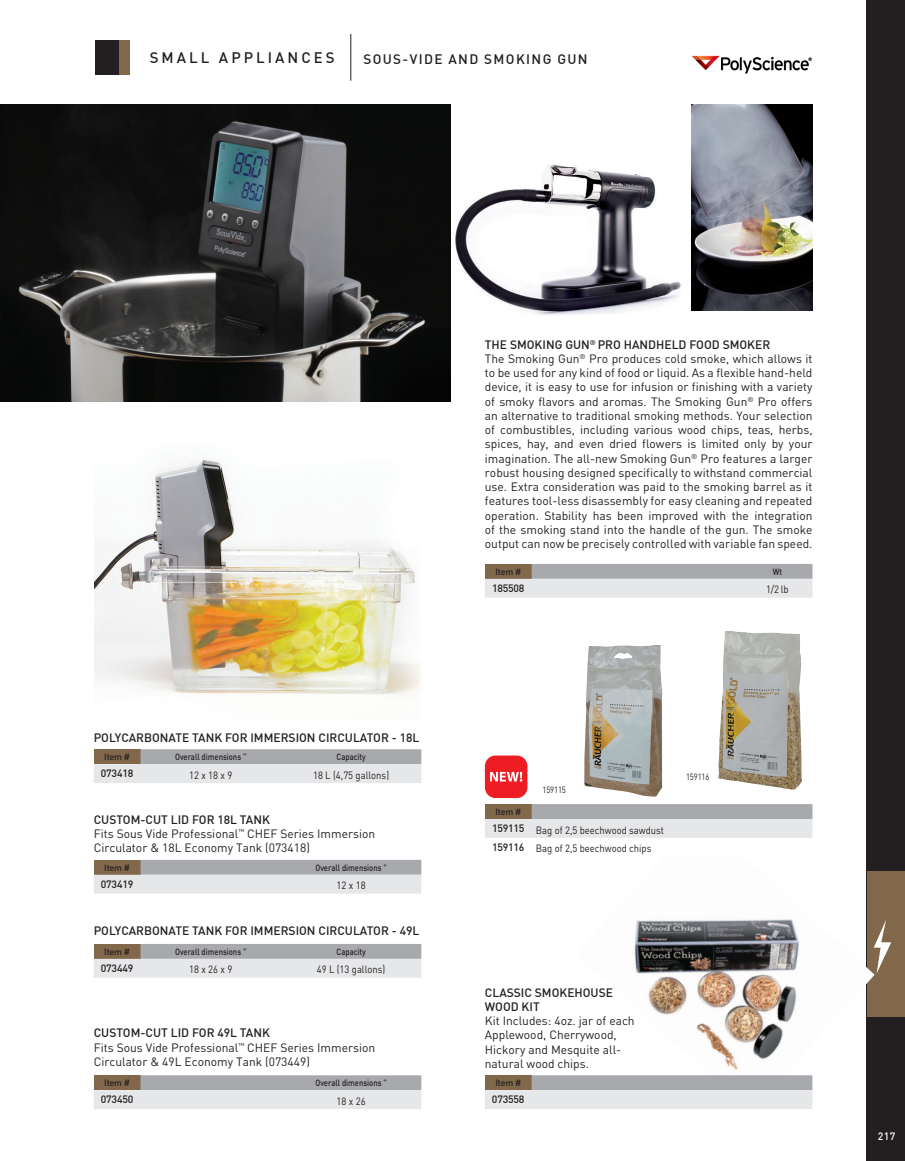
<style>
.page{position:relative;width:905px;height:1161px;background:#fff}
.page>*{position:absolute;margin:0;border:0;box-sizing:border-box;transform-origin:0 0}
.t1{font:500 15px "DIN";letter-spacing:.2em;color:#231f20}
.t2{font:500 13.5px "DIN";letter-spacing:.1em;color:#231f20}
.t3{font:12px/14.2px "DIN";color:#231f20}
.t4{font:500 12px/14.2px "DIN";color:#231f20}
.t5{font:10.5px/18.9px "DIN";color:#231f20;scale:.9 1}
.t6{font:500 10.5px "DIN";letter-spacing:-.02em;color:#231f20}
.t7{font:500 10.5px "DIN";color:#fff}
.t8{font:500 9px "DIN";color:#231f20;scale:.85 1}
.t9{font:500 9px "DIN";color:#231f20}
.t10{font:9px "DIN";letter-spacing:-.015em;color:#231f20;scale:.85 1}
.s1{font-weight:500}
</style>
<div class="page">
<div style="left:866px;top:0;width:38px;height:1161px;background:#231f20"></div>
<div style="left:866px;top:871px;width:38px;height:145px;background:#81684b"></div>
<svg style="left:874px;top:920px;width:17px;height:53px"></svg>
<img style="left:0;top:104px;width:451px;height:298px">
<img style="left:94px;top:460px;width:326px;height:235px">
<img style="left:634px;top:817px;width:240px;height:292px">
<img style="left:455px;top:165px;width:226px;height:150px">
<img style="left:584px;top:645px;width:78px;height:152px">
<img style="left:718px;top:631px;width:84px;height:159px">
<img style="left:691px;top:104px;width:121px;height:206px">
<div style="left:485px;top:756px;width:42px;height:42px;background:#ee1d23;border-radius:11px"></div>
<svg style="left:490px;top:772px;width:32px;height:10px"></svg>
<img style="left:692px;top:55px;width:120px;height:19px">
<hr style="left:350px;top:34px;width:1px;height:47px;background:#231f20">
<div style="left:118px;top:40px;width:12px;height:35px;background:#81684b"></div>
<div style="left:95px;top:40px;width:23px;height:35px;background:#231f20"></div>
<svg style="left:94px;top:749px;width:327px;height:34px"></svg>
<svg style="left:94px;top:944px;width:327px;height:34px"></svg>
<svg style="left:94px;top:860px;width:327px;height:34px"></svg>
<svg style="left:94px;top:1075px;width:327px;height:34px"></svg>
<svg style="left:485px;top:1075px;width:327px;height:34px"></svg>
<svg style="left:485px;top:804px;width:327px;height:53px"></svg>
<svg style="left:485px;top:564px;width:327px;height:34px"></svg>
<p class="t1" style="left:150px;top:48px;width:187px">SMALL APPLIANCES</p>
<p class="t2" style="left:363px;top:50px;width:226px">SOUS-VIDE AND SMOKING GUN</p>
<p class="t4" style="left:94px;top:730px;width:327px">POLYCARBONATE TANK FOR IMMERSION CIRCULATOR - 18L</p>
<p class="t9" style="left:104px;top:751px;width:27px">Item #</p>
<p class="t8" style="left:175px;top:751px;width:85px">Overall dimensions "</p>
<p class="t8" style="left:336px;top:751px;width:36px">Capacity</p>
<p class="t6" style="left:101px;top:767px;width:34px">073418</p>
<p class="t5" style="left:189px;top:765px;width:49px">12 x 18 x 9</p>
<p class="t5" style="left:313px;top:765px;width:86px">18 L (4,75 gallons)</p>
<p class="t3" style="left:94px;top:812px;width:283px"><span class="s1">CUSTOM-CUT LID FOR 18L TANK<br></span>Fits Sous Vide Professional<sup>™</sup> CHEF Series Immersion<br>Circulator &amp; 18L Economy Tank (073418)</p>
<p class="t9" style="left:104px;top:862px;width:27px">Item #</p>
<p class="t8" style="left:315px;top:862px;width:85px">Overall dimensions "</p>
<p class="t6" style="left:101px;top:877px;width:34px">073419</p>
<p class="t5" style="left:336px;top:876px;width:34px">12 x 18</p>
<p class="t4" style="left:94px;top:924px;width:327px">POLYCARBONATE TANK FOR IMMERSION CIRCULATOR - 49L</p>
<p class="t9" style="left:104px;top:946px;width:27px">Item #</p>
<p class="t8" style="left:175px;top:946px;width:85px">Overall dimensions "</p>
<p class="t8" style="left:336px;top:946px;width:36px">Capacity</p>
<p class="t6" style="left:101px;top:962px;width:34px">073449</p>
<p class="t5" style="left:189px;top:960px;width:49px">18 x 26 x 9</p>
<p class="t5" style="left:317px;top:960px;width:78px">49 L (13 gallons)</p>
<p class="t3" style="left:94px;top:1026px;width:283px"><span class="s1">CUSTOM-CUT LID FOR 49L TANK<br></span>Fits Sous Vide Professional<sup>™</sup> CHEF Series Immersion<br>Circulator &amp; 49L Economy Tank (073449)</p>
<p class="t9" style="left:104px;top:1077px;width:27px">Item #</p>
<p class="t8" style="left:315px;top:1077px;width:85px">Overall dimensions "</p>
<p class="t6" style="left:101px;top:1093px;width:34px">073450</p>
<p class="t5" style="left:336px;top:1091px;width:34px">18 x 26</p>
<p class="t3" style="left:485px;top:337px;width:329px"><span class="s1">THE SMOKING GUN</span><sup>®</sup> <span class="s1">PRO HANDHELD FOOD SMOKER<br></span>The Smoking Gun<sup>®</sup> Pro produces cold smoke, which allows it to be used for any kind of food or liquid. As a flexible hand-held device, it is easy to use for infusion or finishing with a variety of smoky flavors and aromas. The Smoking Gun<sup>®</sup> Pro offers an alternative to traditional smoking methods. Your selection of combustibles, including various wood chips, teas, herbs, spices, hay, and even dried flowers is limited only by your imagination. The all-new Smoking Gun<sup>®</sup> Pro features a larger robust housing designed specifically to withstand commercial use. Extra consideration was paid to the smoking barrel as it features tool-less disassembly for easy cleaning and repeated operation. Stability has been improved with the integration of the smoking stand into the handle of the gun. The smoke output can now be precisely controlled with variable fan speed.</p>
<p class="t9" style="left:495px;top:566px;width:27px">Item #</p>
<p class="t8" style="left:772px;top:566px;width:12px">Wt</p>
<p class="t6" style="left:492px;top:581px;width:34px">185508</p>
<p class="t5" style="left:766px;top:580px;width:27px">1/2 lb</p>
<p class="t10" style="left:542px;top:784px;width:29px">159115</p>
<p class="t9" style="left:495px;top:806px;width:27px">Item #</p>
<p class="t5" style="left:492px;top:820px;width:193px"><span class="s1">159115</span> Bag of 2,5 beechwood sawdust<br><span class="s1">159116</span> Bag of 2,5 beechwood chips</p>
<p class="t10" style="left:686px;top:771px;width:29px">159116</p>
<p class="t4" style="left:485px;top:985px;width:130px">CLASSIC SMOKEHOUSE<br>WOOD KIT</p>
<p class="t3" style="left:485px;top:1013px;width:151px">Kit Includes: 4oz. jar of each<br>Applewood, Cherrywood,<br>Hickory and Mesquite all&shy;natural wood chips.</p>
<p class="t9" style="left:495px;top:1077px;width:27px">Item #</p>
<p class="t6" style="left:492px;top:1093px;width:34px">073558</p>
<p class="t7" style="left:877px;top:1130px;width:19px">217</p>
</div>
